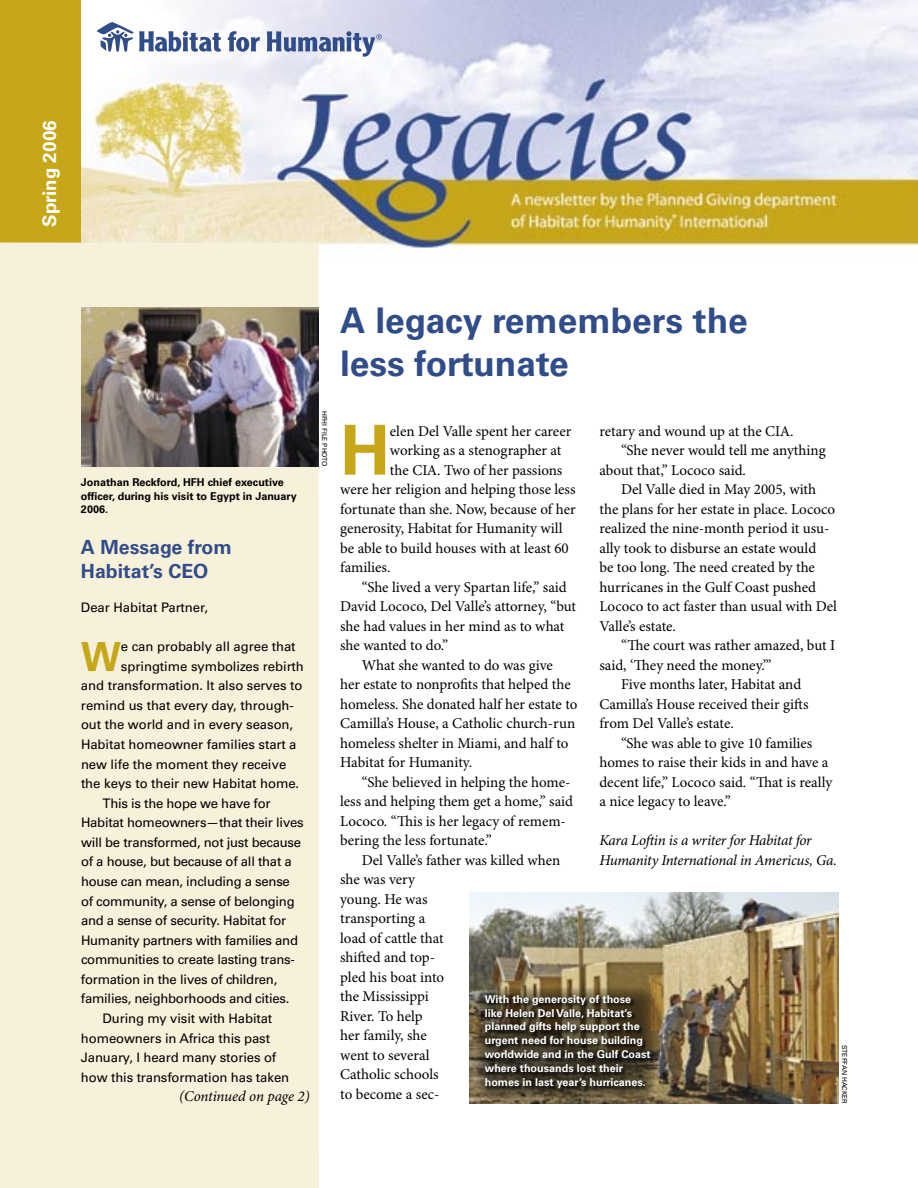
<style>
.page{position:relative;width:918px;height:1188px;background:#fff}
.page>*{position:absolute;margin:0;border:0;box-sizing:border-box;transform-origin:0 0}
.t1{font:700 69px "Univers LT Std";color:#c6a719}
.t2{font:700 40.2px "Univers LT Std";color:#c6a719}
.t3{font:700 35.25px/42.3px "Univers LT Std";color:#314d89}
.t4{font:700 19.5px/24px "Univers LT Std";color:#314d89}
.t5{font:700 18.75px "Univers LT Std";color:#fff}
.t6{font:15px "Minion Pro";letter-spacing:-.005em;color:#000}
.t7{font:italic 15px/19.5px "Minion Pro";letter-spacing:-.02em;color:#000}
.t8{font:13.05px "Univers LT Std";letter-spacing:-.01em;color:#000}
.t9{font:700 10.8px/13.8px "Univers LT Std";color:#fff}
.t10{font:700 10.8px/13.8px "Univers LT Std";color:#000}
.t11{font:6.75px "Univers LT Std";color:#000}
</style>
<div class="page">
<img style="left:81px;top:0;width:837px;height:250px">
<div style="left:0;top:0;width:81px;height:243px;background:#c6a719"></div>
<div style="left:0;top:243px;width:319px;height:945px;background:#f7f0da"></div>
<img style="left:81px;top:308px;width:238px;height:158px">
<svg style="left:96px;top:22px;width:125px;height:30px"></svg>
<svg style="left:228px;top:31px;width:32px;height:21px"></svg>
<svg style="left:267px;top:31px;width:115px;height:26px"></svg>
<img style="left:470px;top:893px;width:368px;height:210px">
<svg style="left:476px;top:987px;width:179px;height:111px;background:#6e6042"></svg>
<svg style="left:484px;top:994px;width:172px;height:99px;background:#3a3121"></svg>
<p class="t5" style="left:38px;top:227px;width:107px;rotate:-90deg">Spring 2006</p>
<h3 class="t3" style="left:340px;top:300px;width:409px">A legacy remembers the less fortunate</h3>
<p class="t10" style="left:81px;top:475px;width:217px">Jonathan Reckford, HFH chief executive officer, during his visit to Egypt in January<br>2006.</p>
<h3 class="t4" style="left:81px;top:536px;width:152px">A Message from<br>Habitat’s CEO</h3>
<p class="t8" style="left:81px;top:600px;width:129px">Dear Habitat Partner,</p>
<h2 class="t2" style="left:81px;top:633px;width:42px">W</h2>
<p class="t8" style="left:121px;top:639px;width:176px">e can probably all agree that</p>
<p class="t8" style="left:121px;top:658px;width:184px">springtime symbolizes rebirth</p>
<p class="t8" style="left:81px;top:678px;width:223px">and transformation. It also serves to</p>
<p class="t8" style="left:81px;top:697px;width:214px">remind us that every day, through-</p>
<p class="t8" style="left:81px;top:717px;width:214px">out the world and in every season,</p>
<p class="t8" style="left:81px;top:737px;width:217px">Habitat homeowner families start a</p>
<p class="t8" style="left:81px;top:756px;width:207px">new life the moment they receive</p>
<p class="t8" style="left:81px;top:776px;width:220px">the keys to their new Habitat home.</p>
<p class="t8" style="left:103px;top:795px;width:169px">This is the hope we have for</p>
<p class="t8" style="left:81px;top:815px;width:224px">Habitat homeowners—that their lives</p>
<p class="t8" style="left:81px;top:834px;width:222px">will be transformed, not just because</p>
<p class="t8" style="left:81px;top:854px;width:212px">of a house, but because of all that a</p>
<p class="t8" style="left:81px;top:874px;width:210px">house can mean, including a sense</p>
<p class="t8" style="left:81px;top:893px;width:215px">of community, a sense of belonging</p>
<p class="t8" style="left:81px;top:913px;width:207px">and a sense of security. Habitat for</p>
<p class="t8" style="left:81px;top:932px;width:219px">Humanity partners with families and</p>
<p class="t8" style="left:81px;top:952px;width:215px">communities to create lasting trans-</p>
<p class="t8" style="left:81px;top:971px;width:198px">formation in the lives of children,</p>
<p class="t8" style="left:81px;top:991px;width:210px">families, neighborhoods and cities.</p>
<p class="t8" style="left:103px;top:1011px;width:171px">During my visit with Habitat</p>
<p class="t8" style="left:81px;top:1030px;width:191px">homeowners in Africa this past</p>
<p class="t8" style="left:81px;top:1050px;width:197px">January, I heard many stories of</p>
<p class="t8" style="left:81px;top:1069px;width:210px">how this transformation has taken</p>
<p class="t7" style="left:179px;top:1087px;width:132px">(Continued on page 2)</p>
<p class="t11" style="left:329px;top:411px;width:57px;rotate:90deg">HFHI FILE PHOTO</p>
<h1 class="t1" style="left:340px;top:410px;width:51px">H</h1>
<p class="t6" style="left:390px;top:422px;width:183px">elen Del Valle spent her career</p>
<p class="t6" style="left:599px;top:422px;width:196px">retary and wound up at the CIA.</p>
<p class="t6" style="left:621px;top:441px;width:206px">“She never would tell me anything</p>
<p class="t6" style="left:599px;top:461px;width:148px">about that,” Lococo said.</p>
<p class="t6" style="left:621px;top:480px;width:197px">Del Valle died in May 2005, with</p>
<p class="t6" style="left:599px;top:500px;width:237px">the plans for her estate in place. Lococo</p>
<p class="t6" style="left:599px;top:519px;width:232px">realized the nine-month period it usu-</p>
<p class="t6" style="left:599px;top:539px;width:218px">ally took to disburse an estate would</p>
<p class="t6" style="left:599px;top:558px;width:217px">be too long. The need created by the</p>
<p class="t6" style="left:599px;top:578px;width:218px">hurricanes in the Gulf Coast pushed</p>
<p class="t6" style="left:599px;top:597px;width:239px">Lococo to act faster than usual with Del</p>
<p class="t6" style="left:599px;top:617px;width:78px">Valle’s estate.</p>
<p class="t6" style="left:621px;top:636px;width:216px">“The court was rather amazed, but I</p>
<p class="t6" style="left:599px;top:656px;width:174px">said, ‘They need the money.’”</p>
<p class="t6" style="left:621px;top:675px;width:182px">Five months later, Habitat and</p>
<p class="t6" style="left:599px;top:695px;width:211px">Camilla’s House received their gifts</p>
<p class="t6" style="left:599px;top:714px;width:136px">from Del Valle’s estate.</p>
<p class="t6" style="left:621px;top:734px;width:193px">“She was able to give 10 families</p>
<p class="t6" style="left:599px;top:753px;width:231px">homes to raise their kids in and have a</p>
<p class="t6" style="left:599px;top:773px;width:234px">decent life,” Lococo said. “That is really</p>
<p class="t6" style="left:599px;top:792px;width:133px">a nice legacy to leave.”</p>
<p class="t7" style="left:599px;top:831px;width:239px">Kara Loftin is a writer for Habitat for<br>Humanity International in Americus, Ga.</p>
<p class="t6" style="left:390px;top:441px;width:173px">working as a stenographer at</p>
<p class="t6" style="left:390px;top:461px;width:174px">the CIA. Two of her passions</p>
<p class="t6" style="left:340px;top:480px;width:237px">were her religion and helping those less</p>
<p class="t6" style="left:340px;top:500px;width:237px">fortunate than she. Now, because of her</p>
<p class="t6" style="left:340px;top:519px;width:224px">generosity, Habitat for Humanity will</p>
<p class="t6" style="left:340px;top:539px;width:230px">be able to build houses with at least 60</p>
<p class="t6" style="left:340px;top:558px;width:52px">families.</p>
<p class="t6" style="left:362px;top:578px;width:206px">“She lived a very Spartan life,” said</p>
<p class="t6" style="left:340px;top:597px;width:238px">David Lococo, Del Valle’s attorney, “but</p>
<p class="t6" style="left:340px;top:617px;width:226px">she had values in her mind as to what</p>
<p class="t6" style="left:340px;top:636px;width:110px">she wanted to do.”</p>
<p class="t6" style="left:362px;top:656px;width:193px">What she wanted to do was give</p>
<p class="t6" style="left:340px;top:675px;width:232px">her estate to nonprofits that helped the</p>
<p class="t6" style="left:340px;top:695px;width:239px">homeless. She donated half her estate to</p>
<p class="t6" style="left:340px;top:714px;width:237px">Camilla’s House, a Catholic church-run</p>
<p class="t6" style="left:340px;top:734px;width:230px">homeless shelter in Miami, and half to</p>
<p class="t6" style="left:340px;top:753px;width:133px">Habitat for Humanity.</p>
<p class="t6" style="left:362px;top:773px;width:210px">“She believed in helping the home-</p>
<p class="t6" style="left:340px;top:792px;width:235px">less and helping them get a home,” said</p>
<p class="t6" style="left:340px;top:812px;width:227px">Lococo. “This is her legacy of remem-</p>
<p class="t6" style="left:340px;top:831px;width:153px">bering the less fortunate.”</p>
<p class="t6" style="left:362px;top:851px;width:200px">Del Valle’s father was killed when</p>
<p class="t6" style="left:340px;top:870px;width:76px">she was very</p>
<p class="t6" style="left:340px;top:890px;width:89px">young. He was</p>
<p class="t6" style="left:340px;top:909px;width:87px">transporting a</p>
<p class="t6" style="left:340px;top:929px;width:105px">load of cattle that</p>
<p class="t6" style="left:340px;top:948px;width:96px">shifted and top-</p>
<p class="t6" style="left:340px;top:968px;width:106px">pled his boat into</p>
<p class="t6" style="left:340px;top:987px;width:90px">the Mississippi</p>
<p class="t6" style="left:340px;top:1007px;width:84px">River. To help</p>
<p class="t6" style="left:340px;top:1026px;width:88px">her family, she</p>
<p class="t6" style="left:340px;top:1046px;width:91px">went to several</p>
<p class="t6" style="left:340px;top:1065px;width:100px">Catholic schools</p>
<p class="t6" style="left:340px;top:1085px;width:101px">to become a sec-</p>
<p class="t9" style="left:485px;top:992px;width:168px">With the generosity of those like Helen Del Valle, Habitat’s planned gifts help support the urgent need for house building worldwide and in the Gulf Coast where thousands lost their homes in last year’s hurricanes.</p>
<p class="t11" style="left:848px;top:1045px;width:61px;rotate:90deg">STEFFAN HACKER</p>
</div>
